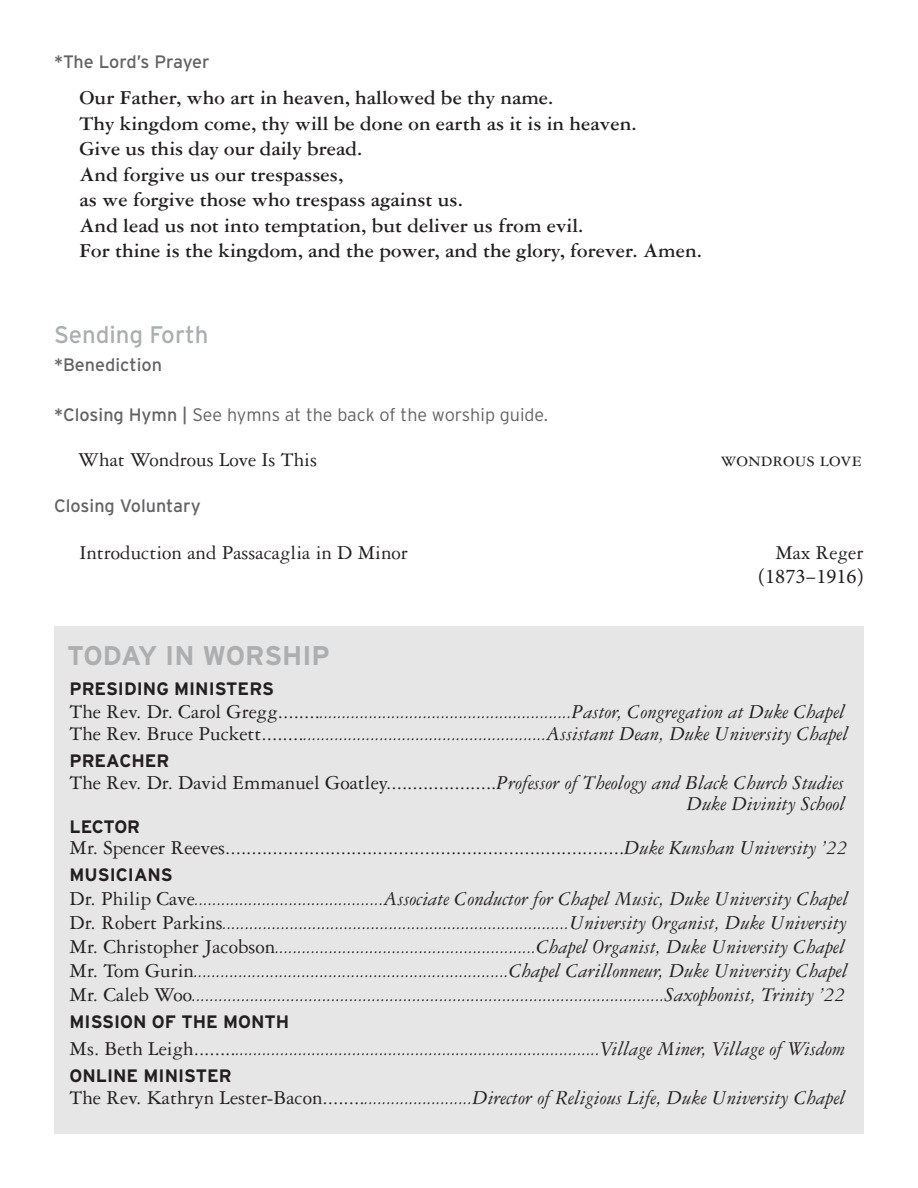
<style>
.page{position:relative;width:918px;height:1188px;background:#fff}
.page>*{position:absolute;margin:0;border:0;box-sizing:border-box;transform-origin:0 0}
.Header_1{font:700 27px "Interstate";color:#acaeaf}
.Body_Style{font:24px "Interstate";color:#acaeaf}
.Lector___People{font:700 21px "Garamond 3 LT Std";color:#231f20}
.Tabbed_Leader{font:italic 21px "Garamond 3 LT Std";color:#231f20}
.Tabbed_Leader-2{font:21px "Garamond 3 LT Std";color:#231f20}
.Header_2{font:21px "Garamond 3 LT Std";color:#231f20}
.Body_Style-2{font:21px "Garamond 3 LT Std";color:#231f20}
.t1{font:21px "Minion Pro";color:#231f20}
.Tabbed_Leader-3{font:italic 18px "Garamond 3 LT Std";color:#231f20}
.Tabbed_Leader-4{font:700 18px "Interstate";color:#231f20}
.Body_Style-3{font:300 18px "Interstate";color:#636366}
.Body_Style-4{font:18px "Interstate";color:#636366}
.Header_2-2{font:18px "Interstate";letter-spacing:-.015em;color:#636366}
.s1{font-weight:400}
.s2{font-style:normal;font-size:21px}
.s3{font-size:21px}
.s4{font-style:italic}
.s5{font-style:normal}
.s6{font-size:18px}
</style>
<div class="page">
<div style="left:54px;top:626px;width:810px;height:508px;background:#e6e6e7"></div>
<p class="Header_2-2" style="left:54px;top:52px;width:157px">*The Lord’s Prayer</p>
<p class="Lector___People" style="left:80px;top:86px;width:476px">Our Father, who art in heaven, hallowed be thy name.</p>
<p class="Lector___People" style="left:80px;top:112px;width:559px">Thy kingdom come, thy will be done on earth as it is in heaven.</p>
<p class="Lector___People" style="left:80px;top:137px;width:284px">Give us this day our daily bread.</p>
<p class="Lector___People" style="left:80px;top:163px;width:265px">And forgive us our trespasses,</p>
<p class="Lector___People" style="left:80px;top:188px;width:385px">as we forgive those who trespass against us.</p>
<p class="Lector___People" style="left:80px;top:214px;width:506px">And lead us not into temptation, but deliver us from evil.</p>
<p class="Lector___People" style="left:80px;top:239px;width:624px">For thine is the kingdom, and the power, and the glory, forever. Amen.</p>
<p class="Body_Style" style="left:54px;top:321px;width:156px">Sending Forth</p>
<p class="Body_Style-4" style="left:54px;top:355px;width:110px">*Benediction</p>
<p class="Body_Style-3" style="left:54px;top:404px;width:496px"><span class="s1">*Closing Hymn |</span> See hymns at the back of the worship guide.</p>
<p class="Body_Style-2" style="left:78px;top:448px;width:240px">What Wondrous Love Is This</p>
<p class="Body_Style-2" style="left:721px;top:448px;width:142px">wondrous love</p>
<p class="Body_Style-4" style="left:54px;top:496px;width:148px">Closing Voluntary</p>
<p class="Header_2" style="left:80px;top:541px;width:330px">Introduction and Passacaglia in D Minor</p>
<p class="Header_2" style="left:775px;top:541px;width:90px">Max Reger</p>
<p class="t1" style="left:758px;top:563px;width:108px">(1873–1916)</p>
<p class="Header_1" style="left:67px;top:641px;width:264px">TODAY IN WORSHIP</p>
<p class="Tabbed_Leader-4" style="left:70px;top:679px;width:206px">PRESIDING MINISTERS</p>
<p class="Tabbed_Leader-3" style="left:70px;top:704px;width:777px"><span class="s2">The Rev. Dr. Carol Gregg........</span>........................................................<span class="s3">Pastor, Congregation at Duke Chapel</span></p>
<p class="Tabbed_Leader-3" style="left:70px;top:725px;width:780px"><span class="s2">The Rev. Bruce Puckett........</span>......................................................<span class="s3">Assistant Dean, Duke University Chapel</span></p>
<p class="Tabbed_Leader-4" style="left:70px;top:751px;width:101px">PREACHER</p>
<p class="Tabbed_Leader-2" style="left:70px;top:771px;width:776px">The Rev. Dr. David Emmanuel Goatley.....................<span class="s4">Professor of Theology and Black Church Studies</span></p>
<p class="Tabbed_Leader" style="left:687px;top:793px;width:160px">Duke Divinity School</p>
<p class="Tabbed_Leader-4" style="left:70px;top:816px;width:72px">LECTOR</p>
<p class="Tabbed_Leader-2" style="left:70px;top:837px;width:780px">Mr. Spencer Reeves............................................................................<span class="s4">Duke Kunshan University ’22</span></p>
<p class="Tabbed_Leader-4" style="left:70px;top:865px;width:105px">MUSICIANS</p>
<p class="Tabbed_Leader" style="left:70px;top:888px;width:780px"><span class="s5">Dr. Philip Cave</span><span class="s6">..........................................</span>Associate Conductor for Chapel Music, Duke University Chapel</p>
<p class="Tabbed_Leader-3" style="left:70px;top:914px;width:779px"><span class="s2">Dr. Robert Parkins</span>.............................................................................<span class="s3">University Organist, Duke University</span></p>
<p class="Tabbed_Leader-3" style="left:70px;top:938px;width:777px"><span class="s2">Mr. Christopher Jacobson</span>..........................................................<span class="s3">Chapel Organist, Duke University Chapel</span></p>
<p class="Tabbed_Leader-3" style="left:70px;top:962px;width:780px"><span class="s2">Mr. Tom Gurin</span>......................................................................<span class="s3">Chapel Carillonneur, Duke University Chapel</span></p>
<p class="Tabbed_Leader-3" style="left:70px;top:986px;width:777px"><span class="s2">Mr. Caleb Woo</span>.........................................................................................................<span class="s3">Saxophonist, Trinity ’22</span></p>
<p class="Tabbed_Leader-4" style="left:70px;top:1012px;width:221px">MISSION OF THE MONTH</p>
<p class="Tabbed_Leader-3" style="left:70px;top:1040px;width:777px"><span class="s2">Ms. Beth Leigh........</span>.................................................................................<span class="s3">Village Miner, Village of Wisdom</span></p>
<p class="Tabbed_Leader-4" style="left:70px;top:1066px;width:164px">ONLINE MINISTER</p>
<p class="Tabbed_Leader" style="left:70px;top:1087px;width:777px"><span class="s5">The Rev. Kathryn Lester-Bacon........</span><span class="s6">........................</span>Director of Religious Life, Duke University Chapel</p>
</div>
